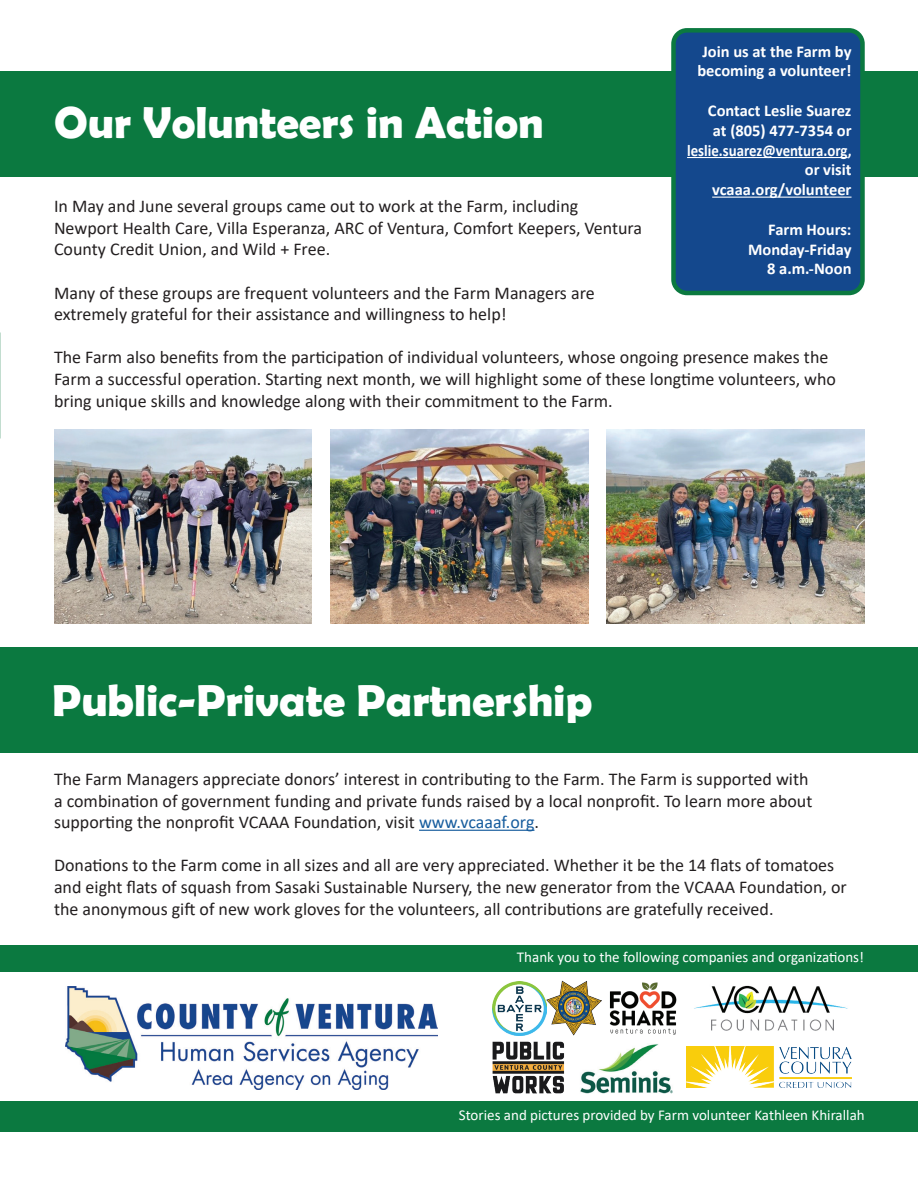
<style>
.page{position:relative;width:918px;height:1188px;background:#fff}
.page>*{position:absolute;margin:0;border:0;box-sizing:border-box;transform-origin:0 0}
.t1{font:700 45px "Berlin Sans FB Demi";color:#fff}
.t2{font:18px/21.6px "Calibri";color:#231f20}
.t3{font:700 16.5px/19.8px "Calibri";color:#fff;text-align:right}
.t4{font:15px "Calibri";color:#fff}
.s1{color:#175d9e}
</style>
<div class="page">
<div style="left:0;top:71px;width:918px;height:106px;background:#0b7940"></div>
<div style="left:674px;top:30px;width:188px;height:263px;background:#14488d;border-radius:14px"></div>
<div style="left:671px;top:28px;width:194px;height:267px;border:4px solid #0b7940;border-radius:14px"></div>
<hr style="left:687px;top:157px;width:161px;height:1px;background:#fff">
<hr style="left:712px;top:197px;width:140px;height:1px;background:#fff">
<img style="left:609px;top:982px;width:68px;height:53px">
<img style="left:492px;top:981px;width:110px;height:55px">
<img style="left:687px;top:1047px;width:164px;height:41px">
<img style="left:65px;top:987px;width:372px;height:102px">
<div style="left:0;top:1102px;width:918px;height:30px;background:#0b7940"></div>
<img style="left:580px;top:1044px;width:93px;height:49px">
<img style="left:694px;top:985px;width:154px;height:46px">
<div style="left:0;top:945px;width:918px;height:27px;background:#0b7940"></div>
<img style="left:492px;top:1041px;width:73px;height:53px">
<div style="left:0;top:647px;width:918px;height:105px;background:#0b7940"></div>
<hr style="left:419px;top:830px;width:115px;height:1px;background:#175d9e">
<img style="left:54px;top:430px;width:258px;height:193px">
<img style="left:330px;top:430px;width:258px;height:193px">
<img style="left:606px;top:430px;width:259px;height:194px">
<p class="t3" style="left:697px;top:41px;width:156px;text-align:center">Join us at the Farm by becoming a volunteer!</p>
<p class="t3" style="left:687px;top:100px;width:166px">Contact Leslie Suarez<br>at (805) 477-7354 or leslie.suarez@ventura.org, or visit vcaaa.org/volunteer</p>
<p class="t3" style="left:748px;top:219px;width:105px">Farm Hours:<br>Monday-Friday<br>8 a.m.-Noon</p>
<h1 class="t1" style="left:54px;top:96px;width:491px">Our Volunteers in Action</h1>
<p class="t2" style="left:54px;top:195px;width:590px">In May and June several groups came out to work at the Farm, including<br>Newport Health Care, Villa Esperanza, ARC of Ventura, Comfort Keepers, Ventura<br>County Credit Union, and Wild + Free.</p>
<p class="t2" style="left:54px;top:281px;width:542px">Many of these groups are frequent volunteers and the Farm Managers are extremely grateful for their assistance and willingness to help!</p>
<p class="t2" style="left:54px;top:346px;width:784px">The Farm also benefits from the participation of individual volunteers, whose ongoing presence makes the<br>Farm a successful operation. Starting next month, we will highlight some of these longtime volunteers, who bring unique skills and knowledge along with their commitment to the Farm.</p>
<h1 class="t1" style="left:52px;top:674px;width:542px">Public-Private Partnership</h1>
<p class="t2" style="left:54px;top:768px;width:760px">The Farm Managers appreciate donors’ interest in contributing to the Farm. The Farm is supported with a combination of government funding and private funds raised by a local nonprofit. To learn more about supporting the nonprofit VCAAA Foundation, visit <span class="s1">www.vcaaaf.org</span>.</p>
<p class="t2" style="left:54px;top:854px;width:794px">Donations to the Farm come in all sizes and all are very appreciated. Whether it be the 14 flats of tomatoes and eight flats of squash from Sasaki Sustainable Nursery, the new generator from the VCAAA Foundation, or the anonymous gift of new work gloves for the volunteers, all contributions are gratefully received.</p>
<p class="t4" style="left:517px;top:947px;width:349px">Thank you to the following companies and organizations!</p>
<p class="t4" style="left:459px;top:1105px;width:407px">Stories and pictures provided by Farm volunteer Kathleen Khirallah</p>
</div>
